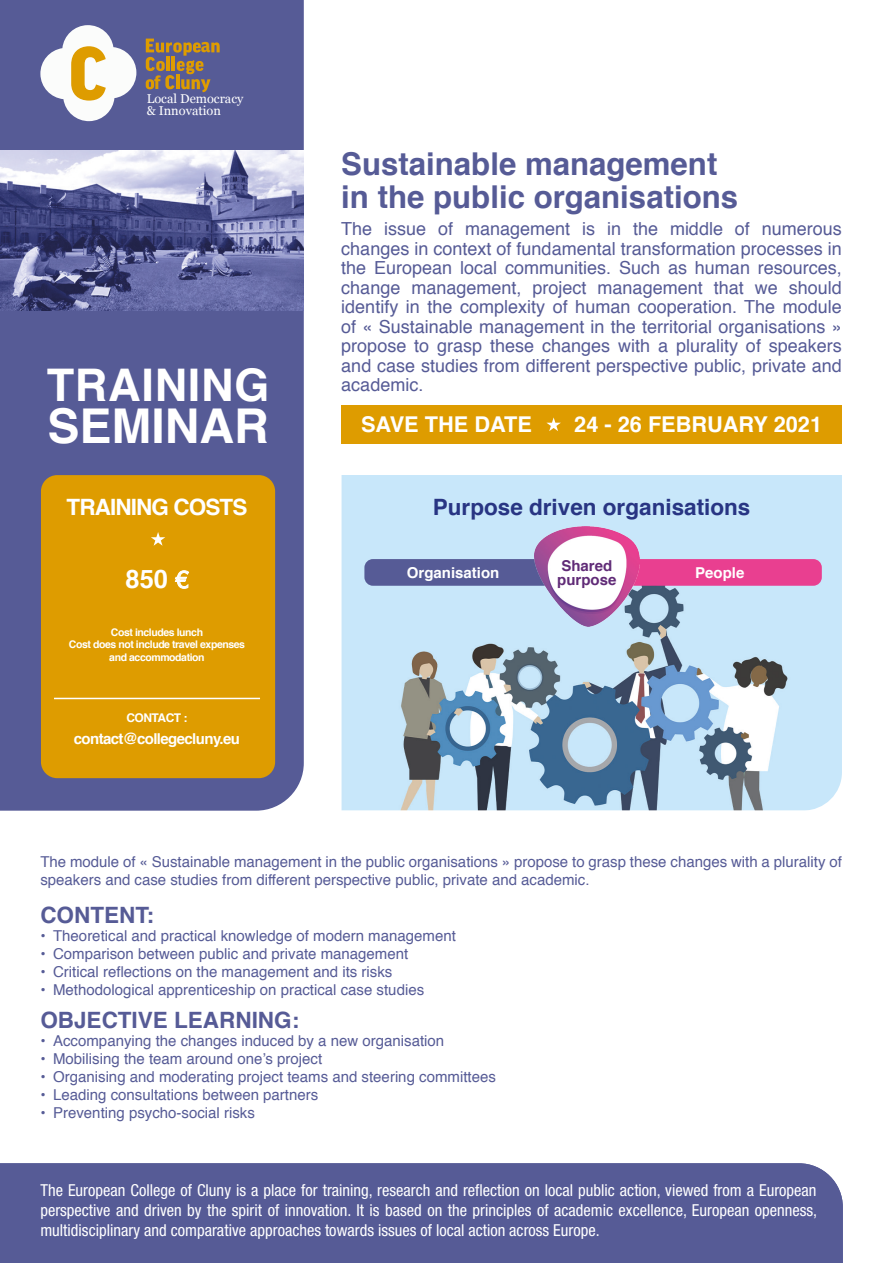
<style>
.page{position:relative;width:893px;height:1263px;background:#fff}
.page>*{position:absolute;margin:0;border:0;box-sizing:border-box;transform-origin:0 0}
.t1{font:700 48px "Helvetica";color:#fff}
.t2{font:700 45px "Helvetica";letter-spacing:.015em;color:#fff}
.t3{font:700 31.5px/33px "Helvetica";color:#565b96}
.t4{font:700 25.5px "Helvetica";color:#fff}
.t5{font:700 22.5px "Helvetica";color:#565b96}
.t6{font:700 22.5px "Helvetica";color:#283583}
.t7{font:700 22.5px "Helvetica";letter-spacing:-.04em;color:#fff}
.t8{font:700 21.75px "Helvetica";color:#fff}
.t9{font:700 18.6px "Amplitude";color:#de9c00}
.t10{font:18px/19.5px "Helvetica";color:#565b96;text-align:justify}
.t11{font:condensed 16.5px/19.8px "Helvetica Neue";color:#fff;text-align:justify}
.t12{font:15px/18px "Helvetica";color:#565b96}
.t13{font:700 15px "Helvetica";letter-spacing:-.04em;color:#fff}
.t14{font:700 15px/13.5px "Helvetica";color:#602b77}
.t15{font:700 15px "Helvetica";color:#fff}
.t16{font:12.75px/12.8px "Georgia";color:#fff}
.t17{font:700 12px "Helvetica";letter-spacing:-.04em;color:#fff}
.t18{font:700 10.5px/12.6px "Helvetica";letter-spacing:-.04em;color:#fff;text-align:center}
.s1{font-family:"Helvetica Neue";font-weight:400;font-size:24px}
</style>
<div class="page">
<div style="left:0;top:0;width:304px;height:811px;background:#565b96"></div>
<img style="left:0;top:151px;width:304px;height:160px">
<svg style="left:40px;top:25px;width:97px;height:96px"></svg>
<svg style="left:146px;top:39px;width:74px;height:53px;background:#827064"></svg>
<div style="left:0;top:1163px;width:843px;height:100px;background:#565b96"></div>
<div style="left:341px;top:405px;width:501px;height:38px;background:#de9c00"></div>
<svg style="left:546px;top:417px;width:15px;height:14px"></svg>
<div style="left:41px;top:475px;width:234px;height:303px;background:#de9c00;border-radius:16px"></div>
<svg style="left:151px;top:532px;width:14px;height:14px"></svg>
<hr style="left:54px;top:698px;width:206px;height:1px;background:#fff">
<img style="left:341px;top:475px;width:501px;height:335px">
<div style="left:364px;top:559px;width:229px;height:27px;background:#565b96;border-radius:9px"></div>
<div style="left:593px;top:559px;width:229px;height:27px;background:#e93f90;border-radius:9px"></div>
<img style="left:534px;top:527px;width:105px;height:99px">
<p class="t9" style="left:201px;top:36px;width:11px">a</p>
<p class="t9" style="left:154px;top:73px;width:8px">f</p>
<p class="t16" style="left:147px;top:92px;width:98px">Local Democracy &amp; Innovation</p>
<h2 class="t2" style="left:47px;top:349px;width:224px">TRAINING</h2>
<h1 class="t1" style="left:47px;top:388px;width:223px">SEMINAR</h1>
<h3 class="t7" style="left:67px;top:488px;width:182px">TRAINING COSTS</h3>
<h3 class="t4" style="left:126px;top:558px;width:64px">850 <span class="s1">€</span></h3>
<p class="t18" style="left:69px;top:626px;width:178px">Cost includes lunch<br>Cost does not include travel expenses and accommodation</p>
<p class="t17" style="left:126px;top:708px;width:63px">CONTACT :</p>
<p class="t13" style="left:74px;top:727px;width:168px">contact@collegecluny.eu</p>
<h3 class="t3" style="left:341px;top:147px;width:398px">Sustainable management in the public organisations</h3>
<p class="t10" style="left:341px;top:220px;width:502px">The issue of management is in the middle of numerous changes in context of fundamental transformation processes in the European local communities. Such as human resources, change management, project management that we should identify in the complexity of human cooperation. The module of « Sustainable management in the territorial organisations » propose to grasp these changes with a plurality of speakers and case studies from different perspective public, private and academic.</p>
<h3 class="t8" style="left:361px;top:407px;width:172px">SAVE THE DATE</h3>
<h3 class="t8" style="left:574px;top:407px;width:249px">24 - 26 FEBRUARY 2021</h3>
<h3 class="t6" style="left:433px;top:489px;width:319px">Purpose driven organisations</h3>
<p class="t14" style="left:557px;top:559px;width:61px">Shared purpose</p>
<p class="t15" style="left:407px;top:561px;width:94px">Organisation</p>
<p class="t13" style="left:695px;top:561px;width:51px">People</p>
<p class="t12" style="left:40px;top:854px;width:803px">The module of « Sustainable management in the public organisations » propose to grasp these changes with a plurality of speakers and case studies from different perspective public, private and academic.</p>
<h3 class="t5" style="left:40px;top:897px;width:115px">CONTENT:</h3>
<p class="t12" style="left:40px;top:927px;width:417px">• Theoretical and practical knowledge of modern management</p>
<p class="t12" style="left:40px;top:945px;width:369px">• Comparison between public and private management</p>
<p class="t12" style="left:40px;top:963px;width:354px">• Critical reflections on the management and its risks</p>
<p class="t12" style="left:40px;top:981px;width:385px">• Methodological apprenticeship on practical case studies</p>
<h3 class="t5" style="left:40px;top:1002px;width:260px">OBJECTIVE LEARNING:</h3>
<p class="t12" style="left:40px;top:1032px;width:405px">• Accompanying the changes induced by a new organisation</p>
<p class="t12" style="left:40px;top:1050px;width:283px">• Mobilising the team around one’s project</p>
<p class="t12" style="left:40px;top:1068px;width:457px">• Organising and moderating project teams and steering committees</p>
<p class="t12" style="left:40px;top:1086px;width:279px">• Leading consultations between partners</p>
<p class="t12" style="left:40px;top:1104px;width:216px">• Preventing psycho-social risks</p>
<p class="t11" style="left:40px;top:1180px;width:778px">The European College of Cluny is a place for training, research and reflection on local public action, viewed from a European perspective and driven by the spirit of innovation. It is based on the principles of academic excellence, European openness, multidisciplinary and comparative approaches towards issues of local action across Europe.</p>
</div>
